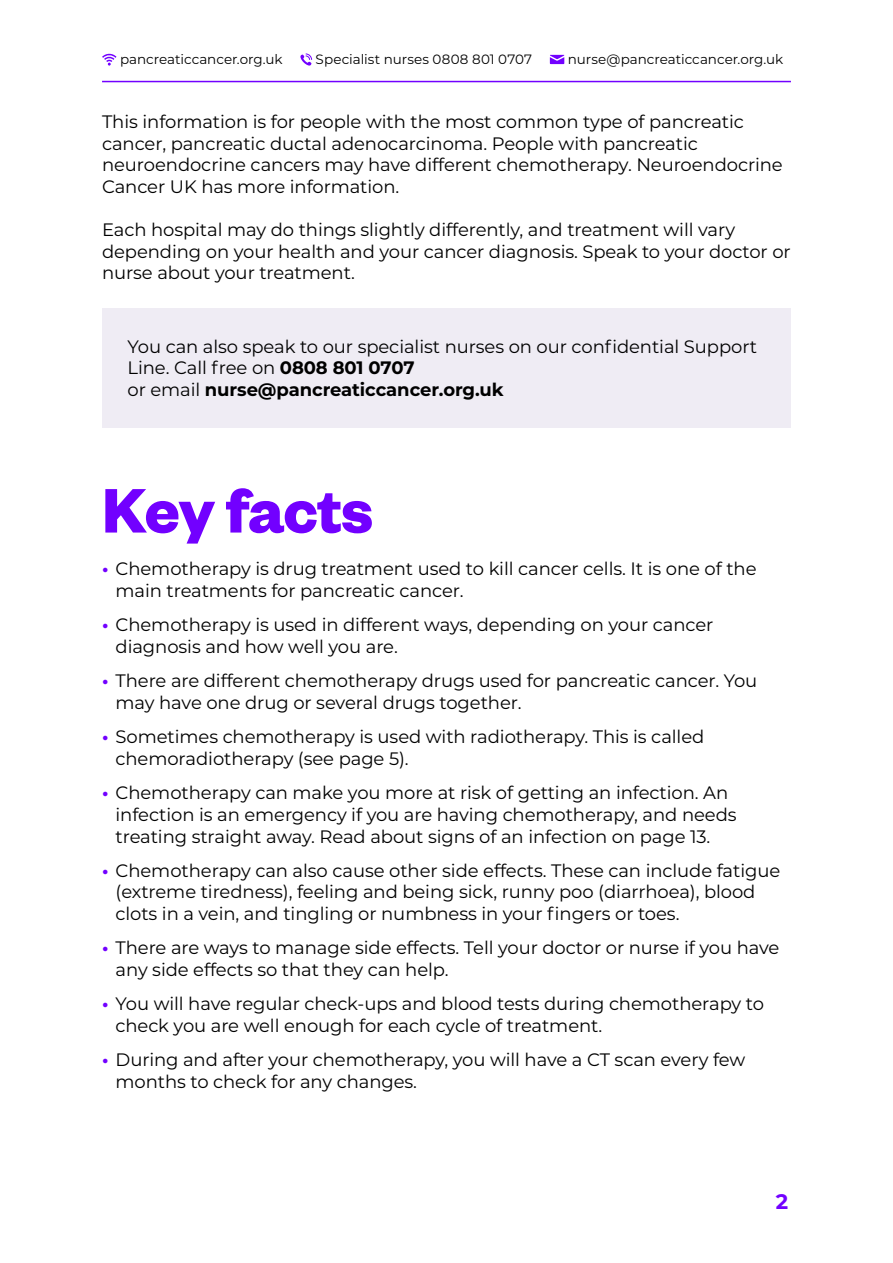
<style>
.page{position:relative;width:893px;height:1263px;background:#fff}
.page>*{position:absolute;margin:0;border:0;box-sizing:border-box;transform-origin:0 0}
.t1{font:700 69px "Founders Grotesk";letter-spacing:-.015em;color:#7200ff}
.t2{font:700 21px "Montserrat";color:#7200ff}
.t3{font:18px/21.6px "Montserrat";letter-spacing:-.005em;color:#000}
.t4{font:13.5px "Montserrat";color:#000}
.s1{font-weight:700}
.s2{font-weight:700;color:#7200ff}
</style>
<div class="page">
<svg style="left:102px;top:53px;width:15px;height:13px"></svg>
<svg style="left:300px;top:53px;width:12px;height:13px"></svg>
<svg style="left:550px;top:55px;width:15px;height:9px"></svg>
<hr style="left:102px;top:81px;width:689px;height:1px;background:#7200ff">
<div style="left:102px;top:308px;width:689px;height:120px;background:#efecf4"></div>
<p class="t4" style="left:120px;top:50px;width:164px">pancreaticcancer.org.uk</p>
<p class="t4" style="left:316px;top:50px;width:218px">Specialist nurses 0808 801 0707</p>
<p class="t4" style="left:568px;top:50px;width:217px">nurse@pancreaticcancer.org.uk</p>
<p class="t3" style="left:102px;top:110px;width:682px">This information is for people with the most common type of pancreatic cancer, pancreatic ductal adenocarcinoma. People with pancreatic neuroendocrine cancers may have different chemotherapy. Neuroendocrine Cancer UK has more information.</p>
<p class="t3" style="left:102px;top:218px;width:690px">Each hospital may do things slightly differently, and treatment will vary depending on your health and your cancer diagnosis. Speak to your doctor or nurse about your treatment.</p>
<p class="t3" style="left:128px;top:335px;width:631px">You can also speak to our specialist nurses on our confidential Support<br>Line. Call free on <span class="s1">0808 801 0707<br></span>or email <span class="s1">nurse@pancreaticcancer.org.uk</span></p>
<h1 class="t1" style="left:102px;top:466px;width:273px">Key facts</h1>
<p class="t3" style="left:116px;top:558px;width:642px;text-indent:-14px"><span class="s2">•</span> Chemotherapy is drug treatment used to kill cancer cells. It is one of the main treatments for pancreatic cancer.</p>
<p class="t3" style="left:116px;top:613px;width:599px;text-indent:-14px"><span class="s2">•</span> Chemotherapy is used in different ways, depending on your cancer diagnosis and how well you are.</p>
<p class="t3" style="left:116px;top:669px;width:643px;text-indent:-14px"><span class="s2">•</span> There are different chemotherapy drugs used for pancreatic cancer. You may have one drug or several drugs together.</p>
<p class="t3" style="left:116px;top:725px;width:590px;text-indent:-14px"><span class="s2">•</span> Sometimes chemotherapy is used with radiotherapy. This is called chemoradiotherapy (see page 5).</p>
<p class="t3" style="left:116px;top:781px;width:623px;text-indent:-14px"><span class="s2">•</span> Chemotherapy can make you more at risk of getting an infection. An infection is an emergency if you are having chemotherapy, and needs treating straight away. Read about signs of an infection on page 13.</p>
<p class="t3" style="left:116px;top:859px;width:666px;text-indent:-14px"><span class="s2">•</span> Chemotherapy can also cause other side effects. These can include fatigue (extreme tiredness), feeling and being sick, runny poo (diarrhoea), blood clots in a vein, and tingling or numbness in your fingers or toes.</p>
<p class="t3" style="left:116px;top:936px;width:665px;text-indent:-14px"><span class="s2">•</span> There are ways to manage side effects. Tell your doctor or nurse if you have any side effects so that they can help.</p>
<p class="t3" style="left:116px;top:992px;width:650px;text-indent:-14px"><span class="s2">•</span> You will have regular check-ups and blood tests during chemotherapy to check you are well enough for each cycle of treatment.</p>
<p class="t3" style="left:116px;top:1048px;width:631px;text-indent:-14px"><span class="s2">•</span> During and after your chemotherapy, you will have a CT scan every few months to check for any changes.</p>
<p class="t2" style="left:776px;top:1186px;width:14px">2</p>
</div>
